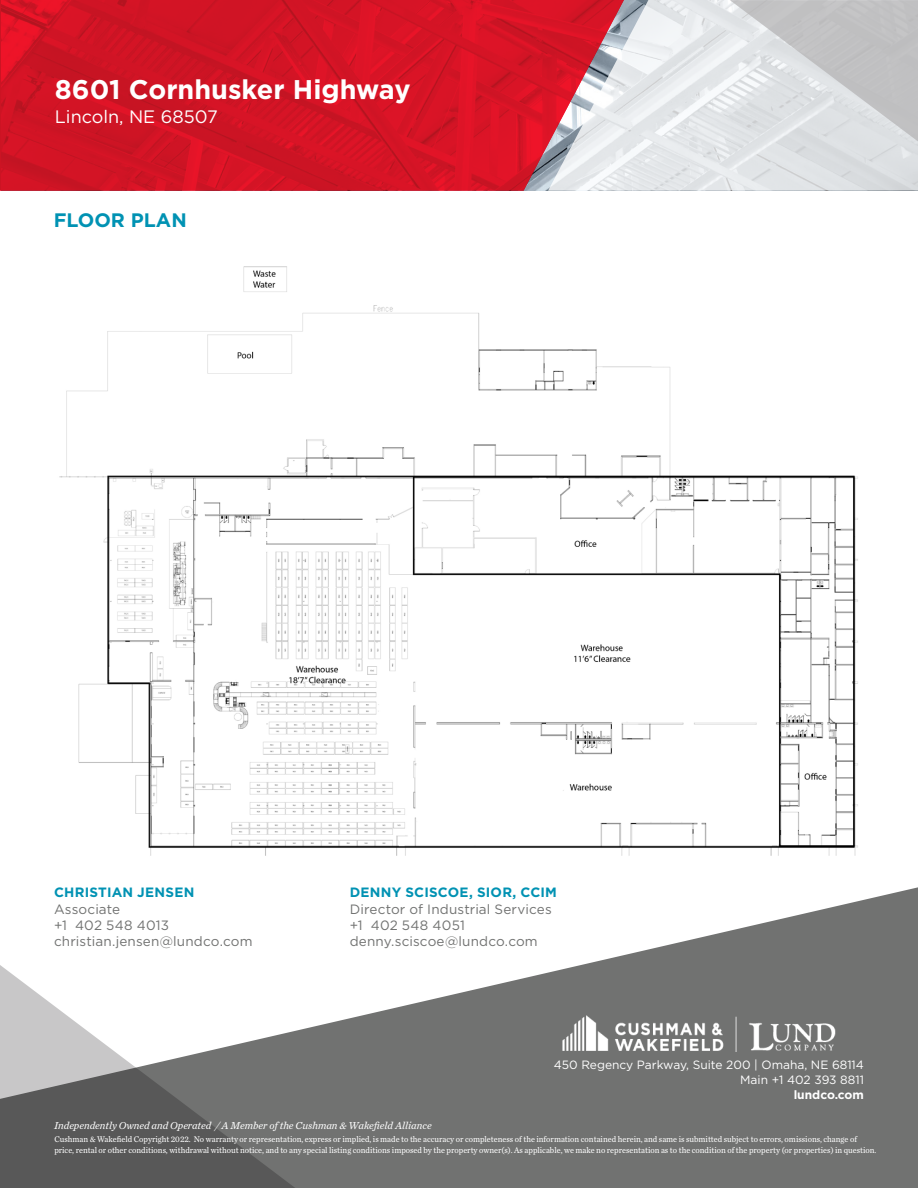
<style>
.page{position:relative;width:918px;height:1188px;background:#fff}
.page>*{position:absolute;margin:0;border:0;box-sizing:border-box;transform-origin:0 0}
.t1{font:700 27px "Gotham";color:#fff}
.t2{font:700 19.5px "Gotham";color:#0092b3}
.t3{font:18px "Gotham";color:#fff}
.t4{font:13.5px/16.2px "Gotham";letter-spacing:.01em;color:#717271}
.t5{font:700 13.5px "Gotham";letter-spacing:.015em;color:#0092b3}
.t6{font:12px/15px "Gotham";color:#fff;text-align:right}
.t7{font:700 12px "Gotham";color:#fff}
.t8{font:italic 10.5px "Chronicle Text G2";color:#fff}
.t9{font:8.7px/10.4px "Chronicle Text G2";color:#fff;scale:.95 1}
</style>
<div class="page">
<svg style="left:631px;top:0;width:287px;height:191px;fill:#e2e5e8"></svg>
<svg style="left:730px;top:0;width:188px;height:142px;background:#d0d2d4"></svg>
<svg style="left:0;top:0;width:631px;height:191px;background:#d22636"></svg>
<svg style="left:0;top:887px;width:918px;height:301px;fill:#717271"></svg>
<img style="left:538px;top:998px;width:323px;height:53px">
<img style="left:59px;top:266px;width:799px;height:590px">
<h1 class="t1" style="left:55px;top:71px;width:357px">8601 Cornhusker Highway</h1>
<h3 class="t3" style="left:55px;top:105px;width:164px">Lincoln, NE 68507</h3>
<h2 class="t2" style="left:54px;top:207px;width:135px">FLOOR PLAN</h2>
<h3 class="t5" style="left:54px;top:884px;width:142px">CHRISTIAN JENSEN</h3>
<h3 class="t4" style="left:54px;top:901px;width:200px">Associate<br>+1 402 548 4013 christian.jensen@lundco.com</h3>
<h3 class="t5" style="left:350px;top:884px;width:209px">DENNY SCISCOE, SIOR, CCIM</h3>
<h3 class="t4" style="left:350px;top:901px;width:203px">Director of Industrial Services +1 402 548 4051 denny.sciscoe@lundco.com</h3>
<h3 class="t6" style="left:554px;top:1057px;width:312px">450 Regency Parkway, Suite 200 | Omaha, NE 68114<br>Main +1 402 393 8811</h3>
<h3 class="t7" style="left:794px;top:1087px;width:72px">lundco.com</h3>
<p class="t8" style="left:54px;top:1118px;width:379px">Independently Owned and Operated / A Member of the Cushman &amp; Wakefield Alliance</p>
<p class="t9" style="left:54px;top:1134px;width:867px">Cushman &amp; Wakefield Copyright 2022. No warranty or representation, express or implied, is made to the accuracy or completeness of the information contained herein, and same is submitted subject to errors, omissions, change of price, rental or other conditions, withdrawal without notice, and to any special listing conditions imposed by the property owner(s). As applicable, we make no representation as to the condition of the property (or properties) in question.</p>
</div>
